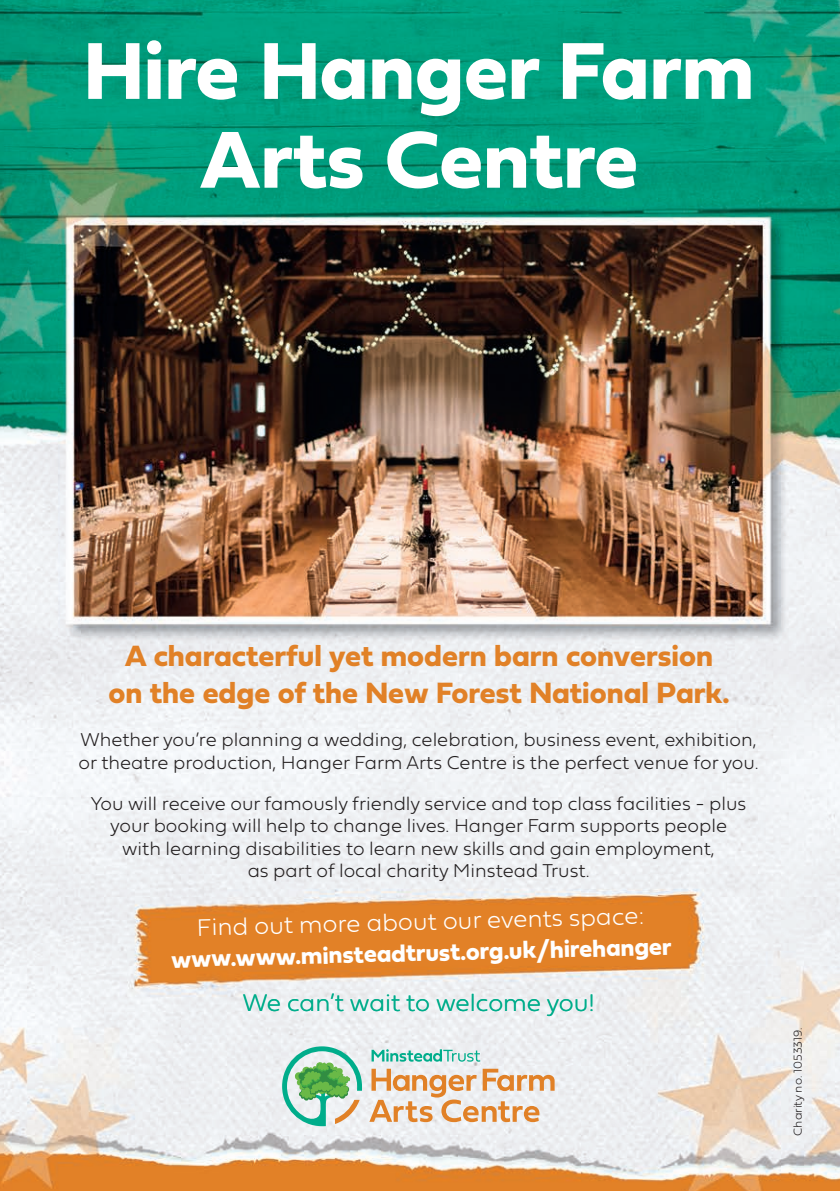
<style>
.page{position:relative;width:840px;height:1191px;background:#fff}
.page>*{position:absolute;margin:0;border:0;box-sizing:border-box;transform-origin:0 0}
.t1{font:84px/88.8px "Fieldwork Geo Bold";color:#fff;text-align:center}
.t2{font:30.6px/36.8px "Fieldwork Geo Bold";color:#e18127;text-align:center}
.t3{font:25px "Fieldwork Geo Bold";color:#fff}
.t4{font:100 25px "Fieldwork Geo";color:#fff}
.t5{font:100 25px "Fieldwork Geo";color:#00ad8b}
.t6{font:100 19.4px/22.4px "Fieldwork Geo";color:#231f20}
.t7{font:100 12px "Fieldwork Geo";color:#231f20}
</style>
<div class="page">
<img style="left:0;top:0;width:839px;height:1191px">
<svg style="left:371px;top:1049px;width:109px;height:12px"></svg>
<svg style="left:282px;top:1046px;width:80px;height:80px"></svg>
<svg style="left:369px;top:1068px;width:185px;height:54px"></svg>
<h1 class="t1" style="left:84px;top:23px;width:671px">Hire Hanger Farm<br>Arts Centre</h1>
<h2 class="t2" style="left:108px;top:636px;width:622px">A characterful yet modern barn conversion on the edge of the New Forest National Park.</h2>
<p class="t6" style="left:79px;top:727px;width:681px">Whether you’re planning a wedding, celebration, business event, exhibition, or theatre production, Hanger Farm Arts Centre is the perfect venue for you.</p>
<p class="t6" style="left:91px;top:791px;width:657px;text-align:center">You will receive our famously friendly service and top class facilities - plus your booking will help to change lives. Hanger Farm supports people with learning disabilities to learn new skills and gain employment,<br>as part of local charity Minstead Trust.</p>
<p class="t4" style="left:196px;top:905px;width:455px;rotate:-1deg">Find out m ore about our events space:</p>
<p class="t3" style="left:171px;top:937px;width:502px;rotate:-1deg">www.www.minsteadtrust.org.uk/hirehanger</p>
<p class="t5" style="left:243px;top:983px;width:353px">We can’t wait to welcome you!</p>
<p class="t7" style="left:787px;top:1135px;width:110px;rotate:-90deg">Charity no. 1053319.</p>
</div>
